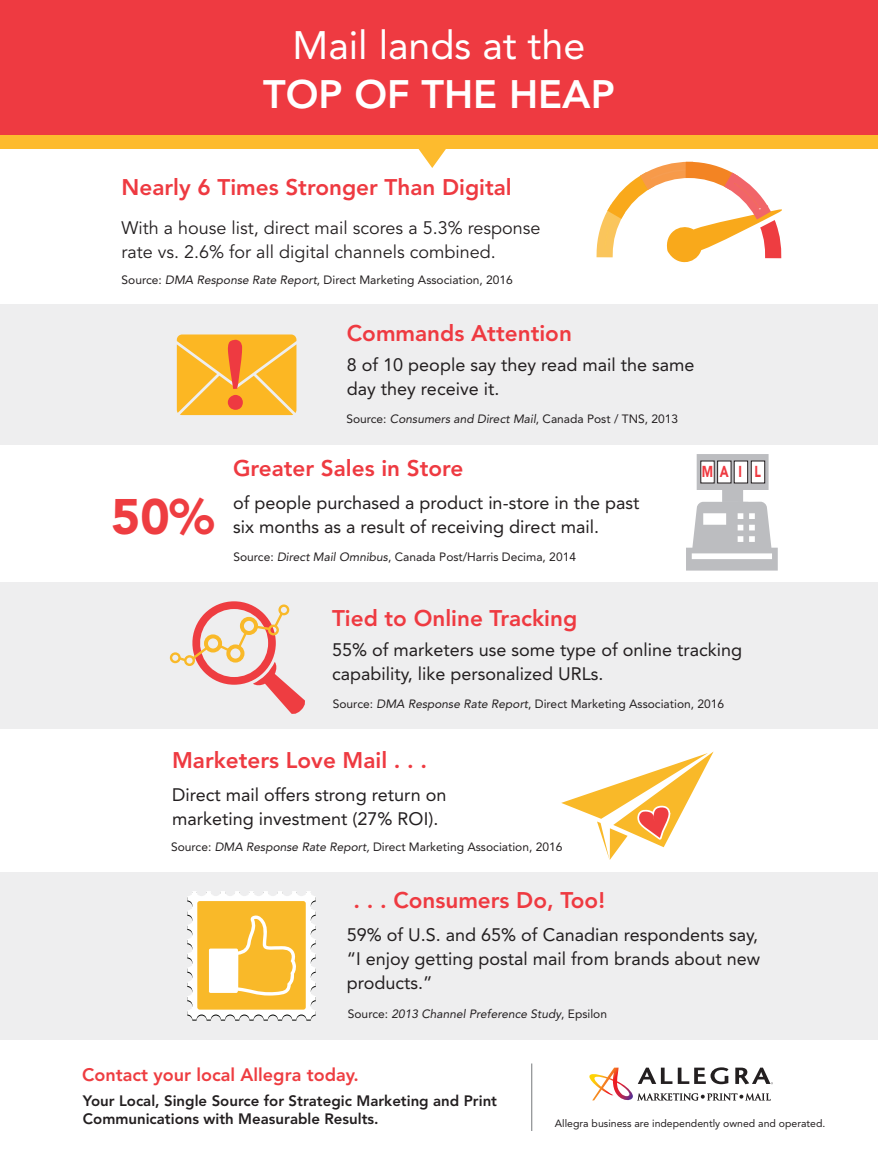
<style>
.page{position:relative;width:878px;height:1161px;background:#fff}
.page>*{position:absolute;margin:0;border:0;box-sizing:border-box;transform-origin:0 0}
.t1{font:700 106.5px "Garamond";color:#ee3a41}
.t2{font:900 49.5px "Avenir";color:#ee3d41}
.t3{font:39.45px "Avenir";color:#fff}
.t4{font:800 39.45px "Avenir";color:#fff}
.t5{font:800 22.5px "Avenir";color:#ee3a41}
.t6{font:18px/24px "Avenir";color:#231f20}
.t7{font:18px/24px "Avenir";color:#231f20}
.t8{font:800 18px "Avenir";color:#ee3d41}
.t9{font:900 15.75px "Avenir";color:#ee3a41;scale:.76 1}
.t10{font:800 15px/18px "Avenir";color:#231f20}
.t11{font:12px "Avenir";color:#231f20}
.t12{font:italic 12px "Avenir";color:#231f20}
.t13{font:10.5px "Avenir";color:#231f20}
.s1{font-style:italic}
.s2{font-style:normal}
</style>
<div class="page">
<div style="left:0;top:304px;width:878px;height:142px;background:#eeeeef"></div>
<div style="left:0;top:582px;width:878px;height:147px;background:#eeeeef"></div>
<div style="left:0;top:872px;width:878px;height:168px;background:#eeeeef"></div>
<div style="left:0;top:0;width:878px;height:135px;background:#ee3a41"></div>
<svg style="left:177px;top:335px;width:119px;height:80px;background:#fabb32"></svg>
<svg style="left:686px;top:454px;width:91px;height:117px"></svg>
<div style="left:700px;top:461px;width:14px;height:22px;background:#fff"></div>
<div style="left:700px;top:461px;width:14px;height:22px;border:1px solid #231f20"></div>
<div style="left:734px;top:461px;width:13px;height:22px;background:#fff"></div>
<div style="left:733px;top:461px;width:15px;height:22px;border:1px solid #231f20"></div>
<div style="left:751px;top:461px;width:13px;height:22px;background:#fff"></div>
<div style="left:750px;top:461px;width:15px;height:22px;border:1px solid #231f20"></div>
<div style="left:717px;top:461px;width:14px;height:22px;background:#fff"></div>
<div style="left:717px;top:461px;width:14px;height:22px;border:1px solid #231f20"></div>
<svg style="left:170px;top:601px;width:135px;height:113px"></svg>
<svg style="left:187px;top:891px;width:129px;height:130px;background:#f6d07c"></svg>
<div style="left:0;top:135px;width:878px;height:14px;background:#fdbb2e"></div>
<svg style="left:418px;top:149px;width:28px;height:19px"></svg>
<svg style="left:596px;top:162px;width:186px;height:101px"></svg>
<svg style="left:561px;top:752px;width:152px;height:108px"></svg>
<hr style="left:531px;top:1064px;width:1px;height:67px;background:#76787b">
<svg style="left:589px;top:1067px;width:183px;height:34px"></svg>
<h1 class="t3" style="left:292px;top:22px;width:294px">Mail lands at the</h1>
<h3 class="t4" style="left:263px;top:71px;width:353px">TOP OF THE HEAP</h3>
<p class="t5" style="left:122px;top:174px;width:392px">Nearly 6 Times Stronger Than Digital</p>
<p class="t7" style="left:122px;top:216px;width:420px">With a house list, direct mail scores a 5.3% response rate vs. 2.6% for all digital channels combined.</p>
<p class="t11" style="left:122px;top:273px;width:393px">Source: <span class="s1">DMA Response Rate Report</span>, Direct Marketing Association, 2016</p>
<p class="t5" style="left:347px;top:320px;width:226px">Commands Attention</p>
<p class="t6" style="left:347px;top:353px;width:349px">8 of 10 people say they read mail the same day they receive it.</p>
<p class="t11" style="left:346px;top:412px;width:333px">Source: <span class="s1">Consumers and Direct Mail</span>, Canada Post / TNS, 2013</p>
<p class="t5" style="left:233px;top:455px;width:232px">Greater Sales in Store</p>
<p class="t2" style="left:111px;top:487px;width:105px">50%</p>
<p class="t6" style="left:233px;top:491px;width:408px">of people purchased a product in-store in the past six months as a result of receiving direct mail.</p>
<p class="t11" style="left:233px;top:550px;width:344px">Source: <span class="s1">Direct Mail Omnibus</span>, Canada Post/Harris Decima, 2014</p>
<h1 class="t1" style="left:221px;top:312px;width:29px">!</h1>
<p class="t9" style="left:702px;top:462px;width:79px">MAI L</p>
<p class="t5" style="left:332px;top:605px;width:247px">Tied to Online Tracking</p>
<p class="t6" style="left:332px;top:638px;width:411px">55% of marketers use some type of online tracking capability, like personalized URLs.</p>
<p class="t11" style="left:333px;top:697px;width:393px">Source: <span class="s1">DMA Response Rate Report</span>, Direct Marketing Association, 2016</p>
<p class="t5" style="left:172px;top:747px;width:256px">Marketers Love Mail . . .</p>
<p class="t6" style="left:172px;top:783px;width:276px">Direct mail offers strong return on marketing investment (27% ROI).</p>
<p class="t11" style="left:171px;top:840px;width:393px">Source: <span class="s1">DMA Response Rate Report,</span> Direct Marketing Association, 2016</p>
<p class="t5" style="left:353px;top:887px;width:253px">. . . Consumers Do, Too!</p>
<p class="t6" style="left:347px;top:923px;width:415px;text-align:justify">59% of U.S. and 65% of Canadian respondents say, “I enjoy getting postal mail from brands about new products.”</p>
<p class="t12" style="left:348px;top:1007px;width:261px"><span class="s2">Source:</span> 2013 Channel Preference Study<span class="s2">, Epsilon</span></p>
<p class="t8" style="left:82px;top:1064px;width:278px">Contact your local Allegra today.</p>
<p class="t10" style="left:83px;top:1092px;width:415px">Your Local, Single Source for Strategic Marketing and Print<br>Communications with Measurable Results.</p>
<p class="t13" style="left:555px;top:1118px;width:272px">Allegra business are independently owned and operated.</p>
</div>
